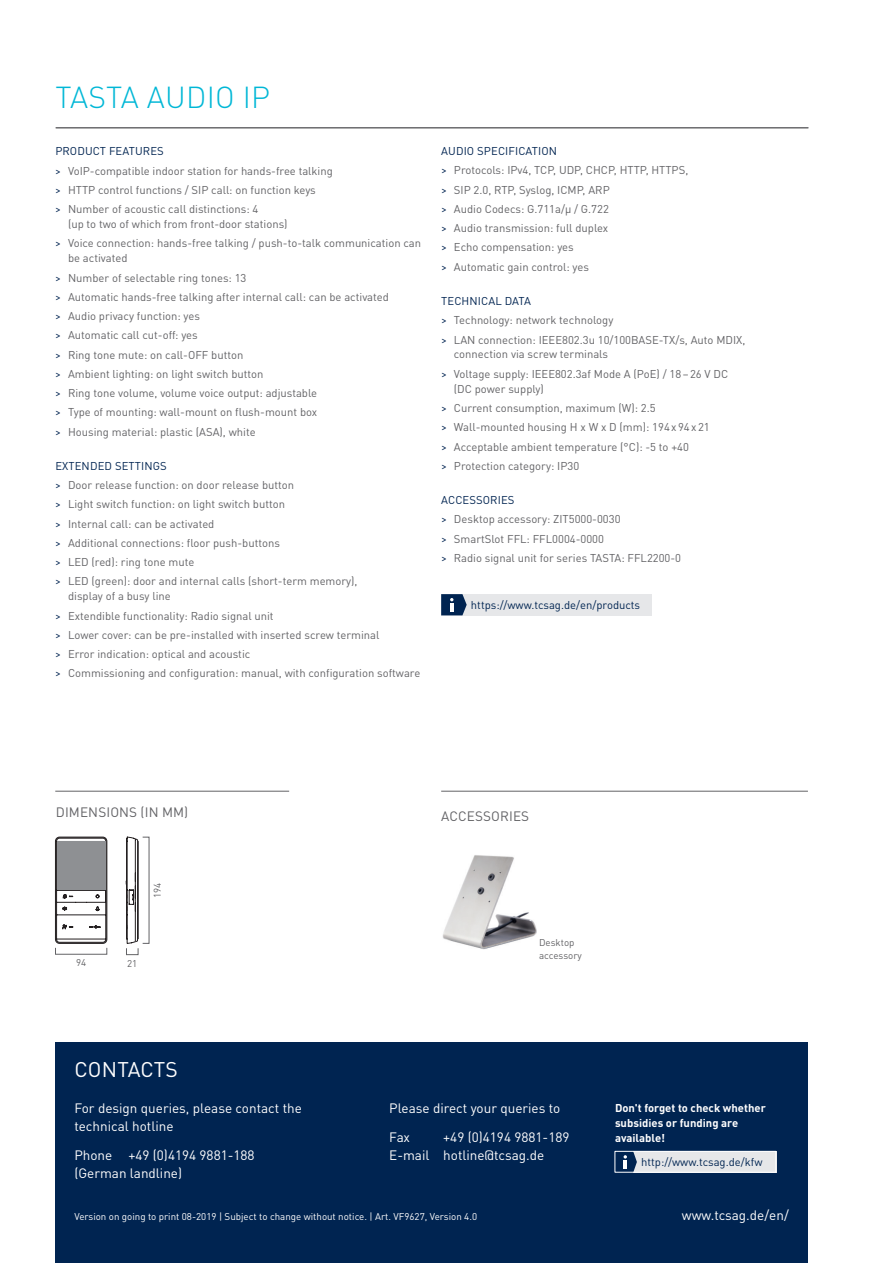
<style>
.page{position:relative;width:893px;height:1263px;background:#fff}
.page>*{position:absolute;margin:0;border:0;box-sizing:border-box;transform-origin:0 0}
.t1{font:300 30px "DIN Pro";letter-spacing:.01em;color:#00b7d6}
.t2{font:21px "DIN Pro";color:#fff}
.t3{font:13.5px/18px "DIN Pro";color:#fff}
.t4{font:13.5px "DIN Pro";letter-spacing:.01em;color:#636366}
.t5{font:11.25px/19.2px "DIN Pro";color:#636366}
.t6{font:700 11.25px/15px "DIN Pro";color:#fff}
.t7{font:11.25px "DIN Pro";color:#002451}
.t8{font:9.75px "DIN Pro";color:#fff}
.t9{font:9.75px/12.8px "DIN Pro";color:#636366}
.s1{color:#002451}
</style>
<div class="page">
<div style="left:55px;top:1042px;width:753px;height:221px;background:#002451"></div>
<div style="left:441px;top:594px;width:211px;height:21px;background:#e6e7e9"></div>
<svg style="left:441px;top:594px;width:26px;height:21px"></svg>
<hr style="left:55px;top:791px;width:234px;height:1px;background:#636366">
<svg style="left:55px;top:837px;width:52px;height:107px"></svg>
<div style="left:126px;top:948px;width:12px;height:7px;border:1px solid #636366"></div>
<svg style="left:126px;top:837px;width:12px;height:106px"></svg>
<hr style="left:56px;top:128px;width:752px;height:1px;background:#636366">
<div style="left:57px;top:841px;width:49px;height:49px;background:#8e9093"></div>
<img style="left:442px;top:855px;width:95px;height:95px">
<hr style="left:441px;top:791px;width:367px;height:1px;background:#636366">
<div style="left:615px;top:1151px;width:162px;height:21px;background:#e6e7e9"></div>
<svg style="left:617px;top:1153px;width:20px;height:17px"></svg>
<div style="left:615px;top:1151px;width:161px;height:21px;border:1px solid #fff"></div>
<h1 class="t1" style="left:55px;top:74px;width:216px">TASTA AUDIO IP</h1>
<p class="t5" style="left:55px;top:141px;width:279px"><span class="s1">PRODUCT FEATURES<br>&gt;</span> VoIP-compatible indoor station for hands-free talking <span class="s1">&gt;</span> HTTP control functions / SIP call: on function keys<br><span class="s1">&gt;</span> Number of acoustic call distinctions: 4</p>
<p class="t5" style="left:55px;top:213px;width:367px;text-indent:13px">(up to two of which from front-door stations)<br><span class="s1">&gt;</span> Voice connection: hands-free talking / push-to-talk communication can</p>
<p class="t5" style="left:55px;top:248px;width:335px;text-indent:13px">be activated<br><span class="s1">&gt;</span> Number of selectable ring tones: 13<br><span class="s1">&gt;</span> Automatic hands-free talking after internal call: can be activated <span class="s1">&gt;</span> Audio privacy function: yes<br><span class="s1">&gt;</span> Automatic call cut-off: yes<br><span class="s1">&gt;</span> Ring tone mute: on call-OFF button<br><span class="s1">&gt;</span> Ambient lighting: on light switch button<br><span class="s1">&gt;</span> Ring tone volume, volume voice output: adjustable<br><span class="s1">&gt;</span> Type of mounting: wall-mount on flush-mount box<br><span class="s1">&gt;</span> Housing material: plastic (ASA), white</p>
<p class="t5" style="left:55px;top:455px;width:304px"><span class="s1">EXTENDED SETTINGS<br>&gt;</span> Door release function: on door release button<br><span class="s1">&gt;</span> Light switch function: on light switch button<br><span class="s1">&gt;</span> Internal call: can be activated<br><span class="s1">&gt;</span> Additional connections: floor push-buttons<br><span class="s1">&gt;</span> LED (red): ring tone mute<br><span class="s1">&gt;</span> LED (green): door and internal calls (short-term memory),</p>
<p class="t5" style="left:55px;top:585px;width:367px;text-indent:13px">display of a busy line<br><span class="s1">&gt;</span> Extendible functionality: Radio signal unit<br><span class="s1">&gt;</span> Lower cover: can be pre-installed with inserted screw terminal<br><span class="s1">&gt;</span> Error indication: optical and acoustic<br><span class="s1">&gt;</span> Commissioning and configuration: manual, with configuration software</p>
<p class="t5" style="left:441px;top:140px;width:249px"><span class="s1">AUDIO SPECIFICATION<br>&gt;</span> Protocols: IPv4, TCP, UDP, CHCP, HTTP, HTTPS, <span class="s1">&gt;</span> SIP 2.0, RTP, Syslog, ICMP, ARP<br><span class="s1">&gt;</span> Audio Codecs: G.711a/µ / G.722<br><span class="s1">&gt;</span> Audio transmission: full duplex<br><span class="s1">&gt;</span> Echo compensation: yes<br><span class="s1">&gt;</span> Automatic gain control: yes</p>
<p class="t5" style="left:441px;top:290px;width:306px"><span class="s1">TECHNICAL DATA<br>&gt;</span> Technology: network technology<br><span class="s1">&gt;</span> LAN connection: IEEE802.3u 10/100BASE-TX/s, Auto MDIX,</p>
<p class="t5" style="left:441px;top:344px;width:289px;text-indent:13px">connection via screw terminals<br><span class="s1">&gt;</span> Voltage supply: IEEE802.3af Mode A (PoE) / 18–26 V DC</p>
<p class="t5" style="left:441px;top:378px;width:270px;text-indent:13px">(DC power supply)<br><span class="s1">&gt;</span> Current consumption, maximum (W): 2.5<br><span class="s1">&gt;</span> Wall-mounted housing H x W x D (mm): 194x94x21 <span class="s1">&gt;</span> Acceptable ambient temperature (°C): -5 to +40<br><span class="s1">&gt;</span> Protection category: IP30</p>
<p class="t5" style="left:441px;top:489px;width:241px"><span class="s1">ACCESSORIES<br>&gt;</span> Desktop accessory: ZIT5000-0030<br><span class="s1">&gt;</span> SmartSlot FFL: FFL0004-0000<br><span class="s1">&gt;</span> Radio signal unit for series TASTA: FFL2200-0</p>
<p class="t7" style="left:471px;top:596px;width:171px">https://www.tcsag.de/en/products</p>
<p class="t4" style="left:56px;top:801px;width:134px">DIMENSIONS (IN MM)</p>
<p class="t9" style="left:150px;top:898px;width:17px;rotate:-90deg">194</p>
<p class="t9" style="left:76px;top:955px;width:12px">94</p>
<p class="t9" style="left:127px;top:956px;width:12px">21</p>
<p class="t4" style="left:441px;top:805px;width:89px">ACCESSORIES</p>
<p class="t9" style="left:539px;top:935px;width:44px">Desktop accessory</p>
<h2 class="t2" style="left:75px;top:1053px;width:105px">CONTACTS</h2>
<p class="t3" style="left:74px;top:1098px;width:229px">For design queries, please contact the technical hotline</p>
<p class="t3" style="left:74px;top:1144px;width:182px">Phone +49 (0)4194 9881-188 (German landline)</p>
<p class="t3" style="left:389px;top:1093px;width:173px;line-height:28.7px">Please direct your queries to<br>Fax</p>
<p class="t3" style="left:389px;top:1127px;width:182px;text-indent:54px">+49 (0)4194 9881-189<br>E-mail hotline@tcsag.de</p>
<p class="t8" style="left:74px;top:1209px;width:404px">Version on going to print 08-2019 | Subject to change without notice. | Art. VF9627, Version 4.0</p>
<p class="t6" style="left:615px;top:1099px;width:152px">Don't forget to check whether subsidies or funding are available!</p>
<p class="t7" style="left:641px;top:1153px;width:123px">http://www.tcsag.de/kfw</p>
<p class="t3" style="left:682px;top:1205px;width:108px">www.tcsag.de/en/</p>
</div>
